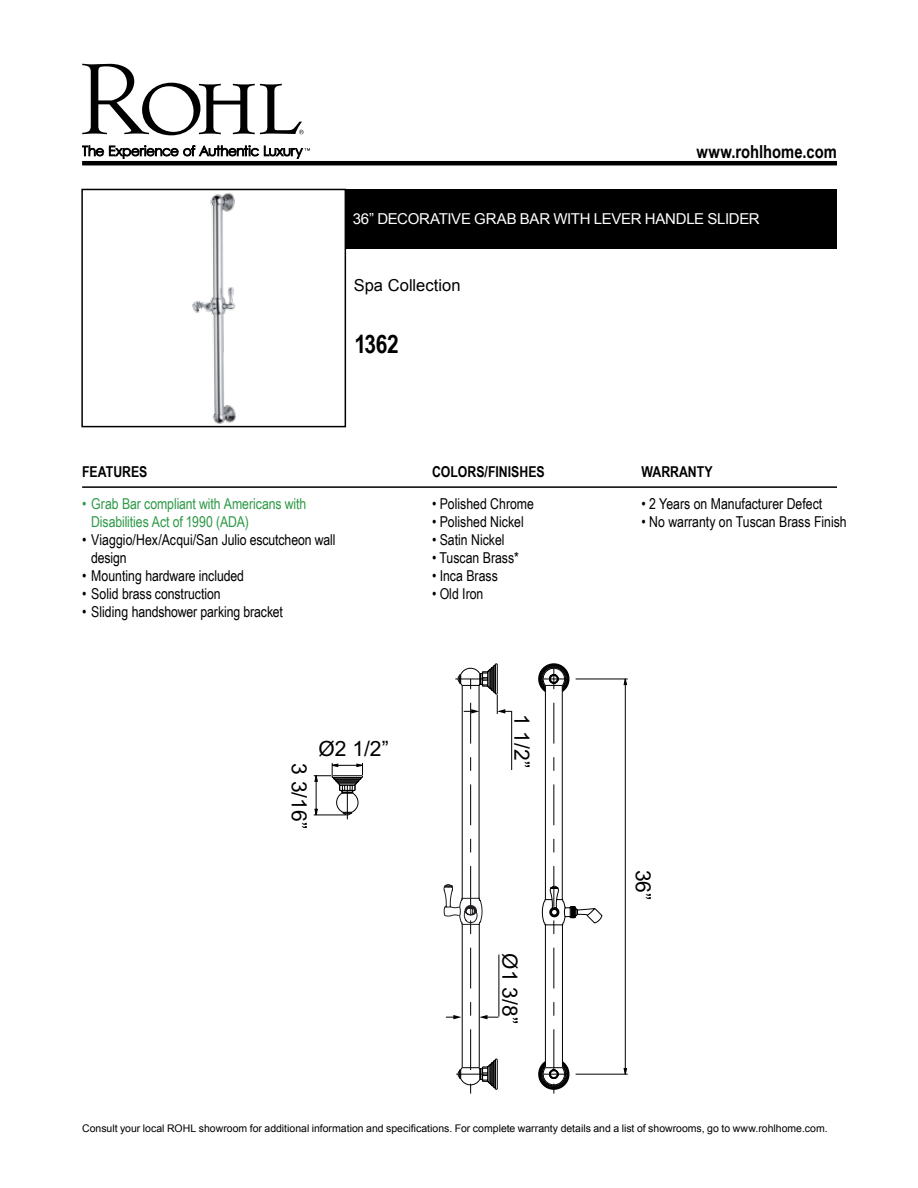
<style>
.page{position:relative;width:918px;height:1188px;background:#fff}
.page>*{position:absolute;margin:0;border:0;box-sizing:border-box;transform-origin:0 0}
.t1{font:700 25.5px "Arial Narrow";color:#000}
.t2{font:21px "Arial";color:#000}
.t3{font:700 18px "Arial Narrow";color:#000}
.t4{font:16.5px "Arial";color:#000}
.t5{font:15px/18px "Arial Narrow";color:#000}
.t6{font:15px/18px "Arial Narrow";letter-spacing:-.005em;color:#2d9947}
.t7{font:15px "Arial";letter-spacing:-.02em;color:#fff}
.t8{font:700 15px "Arial Narrow";color:#000}
.t9{font:10.5px "Arial";color:#000}
</style>
<div class="page">
<svg style="left:82px;top:64px;width:222px;height:71px"></svg>
<svg style="left:82px;top:145px;width:228px;height:14px"></svg>
<hr style="left:82px;top:161px;width:755px;height:4px;background:#000">
<div style="left:346px;top:189px;width:491px;height:59px;background:#000"></div>
<img style="left:192px;top:193px;width:44px;height:231px">
<div style="left:81px;top:189px;width:265px;height:238px;border:2px solid #000"></div>
<hr style="left:82px;top:486px;width:755px;height:2px;background:#000">
<svg style="left:313px;top:663px;width:315px;height:412px"></svg>
<svg style="left:534px;top:663px;width:69px;height:431px"></svg>
<svg style="left:443px;top:665px;width:69px;height:429px"></svg>
<p class="t3" style="left:696px;top:141px;width:142px">www.rohlhome.com</p>
<p class="t7" style="left:353px;top:209px;width:408px">36” DECORATIVE GRAB BAR WITH LEVER HANDLE SLIDER</p>
<p class="t4" style="left:354px;top:274px;width:108px">Spa Collection</p>
<h1 class="t1" style="left:354px;top:330px;width:46px">1362</h1>
<p class="t8" style="left:82px;top:463px;width:67px">FEATURES</p>
<p class="t6" style="left:91px;top:494px;width:217px;text-indent:-9px">• Grab Bar compliant with Americans with<br>Disabilities Act of 1990 (ADA)</p>
<p class="t5" style="left:91px;top:530px;width:246px;text-indent:-9px">• Viaggio/Hex/Acqui/San Julio escutcheon wall design</p>
<p class="t5" style="left:82px;top:566px;width:163px">• Mounting hardware included</p>
<p class="t5" style="left:82px;top:584px;width:140px">• Solid brass construction</p>
<p class="t5" style="left:82px;top:602px;width:202px">• Sliding handshower parking bracket</p>
<h2 class="t2" style="left:313px;top:763px;width:67px;rotate:90deg">3 3/16”</h2>
<h2 class="t2" style="left:318px;top:735px;width:72px">Ø2 1/2”</h2>
<p class="t8" style="left:432px;top:463px;width:114px">COLORS/FINISHES</p>
<p class="t5" style="left:432px;top:494px;width:104px">• Polished Chrome</p>
<p class="t5" style="left:432px;top:512px;width:93px">• Polished Nickel</p>
<p class="t5" style="left:432px;top:530px;width:74px">• Satin Nickel</p>
<p class="t5" style="left:432px;top:548px;width:89px">• Tuscan Brass*</p>
<p class="t5" style="left:432px;top:566px;width:67px">• Inca Brass</p>
<p class="t5" style="left:432px;top:584px;width:53px">• Old Iron</p>
<h2 class="t2" style="left:536px;top:714px;width:55px;rotate:90deg">1 1/2”</h2>
<h2 class="t2" style="left:524px;top:953px;width:72px;rotate:90deg">Ø1 3/8”</h2>
<p class="t8" style="left:642px;top:463px;width:73px">WARRANTY</p>
<p class="t5" style="left:642px;top:494px;width:182px">• 2 Years on Manufacturer Defect</p>
<p class="t5" style="left:642px;top:512px;width:207px">• No warranty on Tuscan Brass Finish</p>
<h2 class="t2" style="left:657px;top:870px;width:32px;rotate:90deg">36”</h2>
<p class="t9" style="left:82px;top:1121px;width:747px">Consult your local ROHL showroom for additional information and specifications. For complete warranty details and a list of showrooms, go to www.rohlhome.com.</p>
</div>
